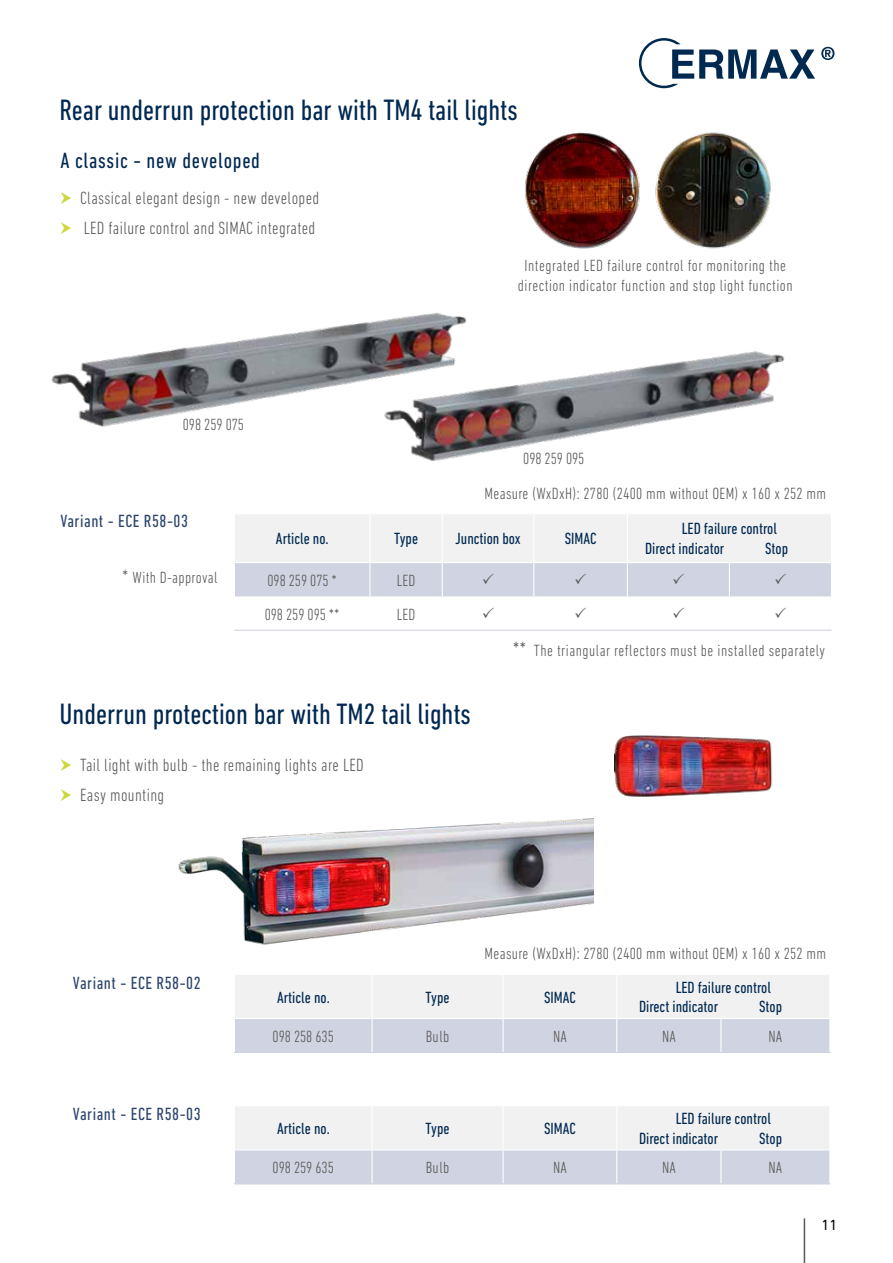
<style>
.page{position:relative;width:893px;height:1263px;background:#fff}
.page>*{position:absolute;margin:0;border:0;box-sizing:border-box;transform-origin:0 0}
.t1{font:condensed 30px "DIN Next LT Pro";color:#002851}
.t2{font:condensed 22.5px "DIN Next LT Pro";letter-spacing:.03em;color:#002851}
.t3{font:300 condensed 18px/30.2px "DIN Next LT Pro";letter-spacing:.02em;color:#575756}
.t4{font:condensed 18px "DIN Next LT Pro";letter-spacing:.03em;color:#2b446c}
.t5{font:300 condensed 16.5px/19.8px "DIN Next LT Pro";letter-spacing:.02em;color:#575756;text-align:center}
.t6{font:condensed 16.5px/19.8px "DIN Next LT Pro";color:#002851}
.t7{font:300 condensed 16.5px "DIN Next LT Pro";color:#575756}
.t8{font:15px "DIN Next LT Pro";color:#000}
.s1{font-size:19.5px}
.s2{font-size:21px}
</style>
<div class="page">
<svg style="left:821px;top:47px;width:13px;height:13px"></svg>
<svg style="left:639px;top:38px;width:176px;height:50px"></svg>
<hr style="left:804px;top:1218px;width:1px;height:45px;background:#575756">
<hr style="left:234px;top:630px;width:136px;height:1px;background:#d0d3e1">
<hr style="left:370px;top:630px;width:72px;height:1px;background:#d0d3e1">
<hr style="left:442px;top:630px;width:92px;height:1px;background:#d0d3e1">
<hr style="left:534px;top:630px;width:93px;height:1px;background:#d0d3e1">
<hr style="left:627px;top:630px;width:102px;height:1px;background:#d0d3e1">
<hr style="left:729px;top:630px;width:102px;height:1px;background:#d0d3e1">
<svg style="left:235px;top:975px;width:594px;height:77px"></svg>
<hr style="left:371px;top:975px;width:2px;height:43px;background:#fff">
<hr style="left:502px;top:975px;width:2px;height:43px;background:#fff">
<hr style="left:616px;top:975px;width:1px;height:43px;background:#fff">
<hr style="left:234px;top:1018px;width:138px;height:1px;background:#fff">
<hr style="left:372px;top:1018px;width:131px;height:1px;background:#fff">
<hr style="left:371px;top:1019px;width:2px;height:33px;background:#fff">
<hr style="left:503px;top:1018px;width:114px;height:1px;background:#fff">
<hr style="left:502px;top:1019px;width:2px;height:33px;background:#fff">
<hr style="left:617px;top:1018px;width:104px;height:1px;background:#fff">
<hr style="left:616px;top:1019px;width:1px;height:33px;background:#fff">
<hr style="left:721px;top:1018px;width:109px;height:1px;background:#fff">
<hr style="left:720px;top:1019px;width:2px;height:33px;background:#fff">
<hr style="left:234px;top:1052px;width:138px;height:1px;background:#d0d3e1">
<hr style="left:372px;top:1052px;width:131px;height:1px;background:#d0d3e1">
<hr style="left:503px;top:1052px;width:114px;height:1px;background:#d0d3e1">
<hr style="left:617px;top:1052px;width:104px;height:1px;background:#d0d3e1">
<hr style="left:721px;top:1052px;width:109px;height:1px;background:#d0d3e1">
<svg style="left:235px;top:1107px;width:594px;height:76px"></svg>
<hr style="left:371px;top:1106px;width:2px;height:43px;background:#fff">
<hr style="left:502px;top:1106px;width:2px;height:43px;background:#fff">
<hr style="left:616px;top:1106px;width:1px;height:43px;background:#fff">
<hr style="left:234px;top:1149px;width:138px;height:1px;background:#fff">
<hr style="left:372px;top:1149px;width:131px;height:1px;background:#fff">
<hr style="left:371px;top:1150px;width:2px;height:33px;background:#fff">
<hr style="left:503px;top:1149px;width:114px;height:1px;background:#fff">
<hr style="left:502px;top:1150px;width:2px;height:33px;background:#fff">
<hr style="left:617px;top:1149px;width:104px;height:1px;background:#fff">
<hr style="left:616px;top:1150px;width:1px;height:33px;background:#fff">
<hr style="left:721px;top:1149px;width:109px;height:1px;background:#fff">
<hr style="left:720px;top:1150px;width:2px;height:33px;background:#fff">
<hr style="left:234px;top:1183px;width:138px;height:1px;background:#d0d3e1">
<hr style="left:372px;top:1183px;width:131px;height:1px;background:#d0d3e1">
<hr style="left:503px;top:1183px;width:114px;height:1px;background:#d0d3e1">
<hr style="left:617px;top:1183px;width:104px;height:1px;background:#d0d3e1">
<hr style="left:721px;top:1183px;width:109px;height:1px;background:#d0d3e1">
<img style="left:525px;top:132px;width:115px;height:117px">
<img style="left:655px;top:132px;width:116px;height:117px">
<img style="left:51px;top:327px;width:279px;height:100px">
<img style="left:330px;top:313px;width:455px;height:148px">
<img style="left:614px;top:735px;width:159px;height:62px">
<img style="left:178px;top:818px;width:415px;height:161px">
<svg style="left:235px;top:514px;width:596px;height:82px"></svg>
<h1 class="t1" style="left:60px;top:93px;width:460px">Rear underrun protection bar with TM4 tail lights</h1>
<h2 class="t2" style="left:60px;top:148px;width:201px">A classic - new developed</h2>
<p class="t3" style="left:80px;top:183px;width:241px">Classical elegant design - new developed<br>LED failure control and SIMAC integrated</p>
<p class="t7" style="left:183px;top:415px;width:63px">098 259 075</p>
<p class="t5" style="left:518px;top:255px;width:276px">Integrated LED failure control for monitoring the direction indicator function and stop light function</p>
<p class="t5" style="left:485px;top:441px;width:343px;line-height:35.1px;text-align:left;text-indent:39px">098 259 095<br>Measure (WxDxH): 2780 (2400 mm without OEM) x 160 x 252 mm</p>
<p class="t4" style="left:60px;top:511px;width:129px">Variant - ECE R58-03</p>
<p class="t5" style="left:122px;top:567px;width:97px"><span class="s1">*</span> With D-approval</p>
<p class="t6" style="left:276px;top:529px;width:54px">Article no.</p>
<p class="t6" style="left:394px;top:529px;width:25px">Type</p>
<p class="t6" style="left:455px;top:529px;width:67px">Junction box</p>
<p class="t6" style="left:565px;top:529px;width:33px">SIMAC</p>
<p class="t6" style="left:645px;top:519px;width:133px;text-indent:37px">LED failure control<br>Direct indicator</p>
<p class="t6" style="left:765px;top:539px;width:25px">Stop</p>
<p class="t7" style="left:267px;top:571px;width:71px">098 259 075 *</p>
<p class="t5" style="left:397px;top:570px;width:20px">LED</p>
<p class="t7" style="left:265px;top:605px;width:76px">098 259 095 **</p>
<p class="t5" style="left:397px;top:604px;width:20px">LED</p>
<p class="t5" style="left:513px;top:640px;width:314px"><span class="s2">**</span> The triangular reflectors must be installed separately</p>
<h1 class="t1" style="left:60px;top:697px;width:413px">Underrun protection bar with TM2 tail lights</h1>
<p class="t3" style="left:80px;top:749px;width:285px">Tail light with bulb - the remaining lights are LED<br>Easy mounting</p>
<p class="t5" style="left:485px;top:943px;width:343px">Measure (WxDxH): 2780 (2400 mm without OEM) x 160 x 252 mm</p>
<p class="t4" style="left:73px;top:973px;width:129px">Variant - ECE R58-02</p>
<p class="t4" style="left:73px;top:1104px;width:129px">Variant - ECE R58-03</p>
<p class="t6" style="left:277px;top:987px;width:54px">Article no.</p>
<p class="t6" style="left:426px;top:987px;width:25px">Type</p>
<p class="t6" style="left:544px;top:987px;width:33px">SIMAC</p>
<p class="t6" style="left:639px;top:977px;width:133px;text-indent:37px">LED failure control<br>Direct indicator</p>
<p class="t6" style="left:759px;top:997px;width:25px">Stop</p>
<p class="t7" style="left:273px;top:1027px;width:63px">098 258 635</p>
<p class="t5" style="left:426px;top:1026px;width:25px">Bulb</p>
<p class="t5" style="left:553px;top:1026px;width:15px">NA</p>
<p class="t5" style="left:662px;top:1026px;width:15px">NA</p>
<p class="t5" style="left:769px;top:1026px;width:15px">NA</p>
<p class="t6" style="left:277px;top:1118px;width:54px">Article no.</p>
<p class="t6" style="left:426px;top:1118px;width:25px">Type</p>
<p class="t6" style="left:544px;top:1118px;width:33px">SIMAC</p>
<p class="t6" style="left:639px;top:1108px;width:133px;text-indent:37px">LED failure control<br>Direct indicator</p>
<p class="t6" style="left:759px;top:1128px;width:25px">Stop</p>
<p class="t7" style="left:273px;top:1158px;width:63px">098 259 635</p>
<p class="t5" style="left:426px;top:1157px;width:25px">Bulb</p>
<p class="t5" style="left:553px;top:1157px;width:15px">NA</p>
<p class="t5" style="left:662px;top:1157px;width:15px">NA</p>
<p class="t5" style="left:769px;top:1157px;width:15px">NA</p>
<p class="t8" style="left:821px;top:1216px;width:18px">11</p>
</div>
